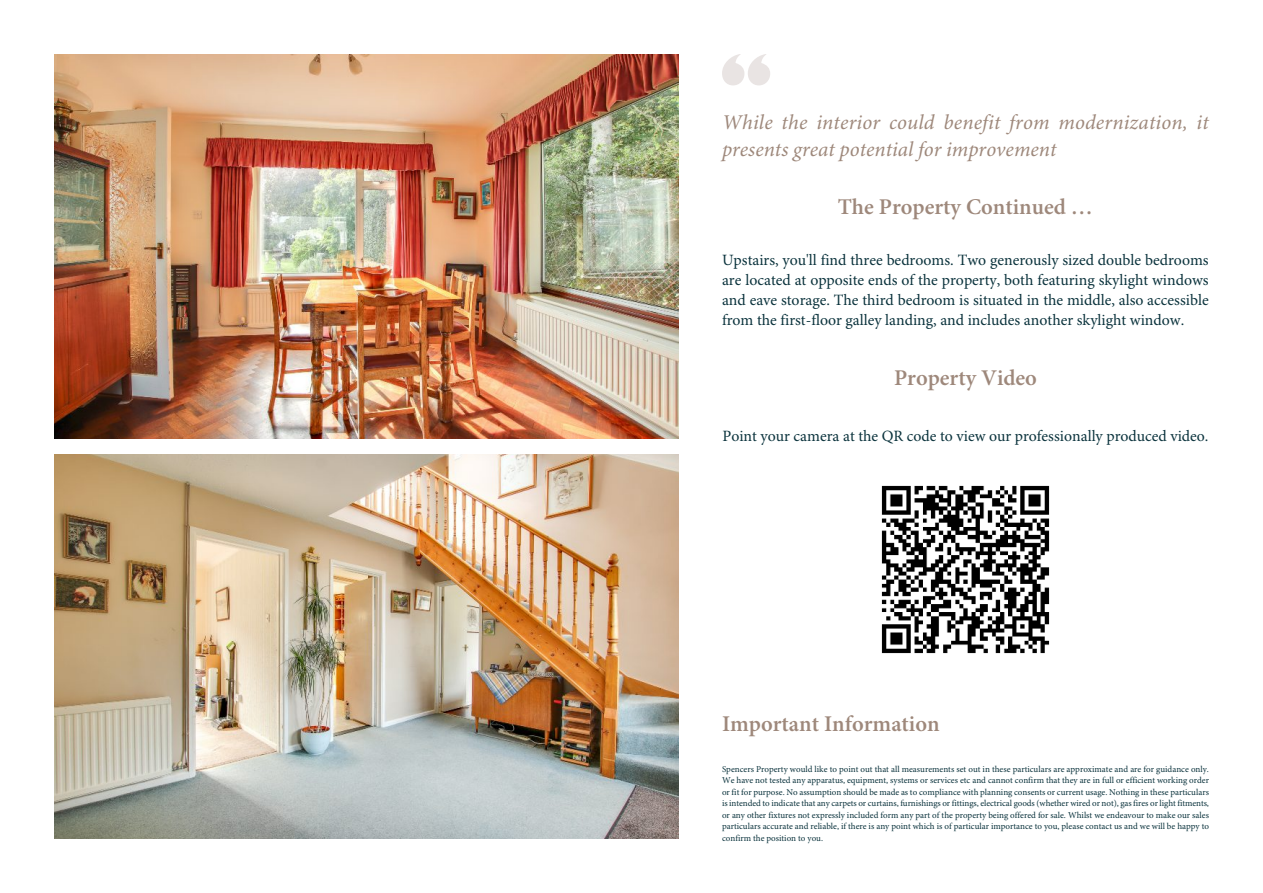
<style>
.page{position:relative;width:1263px;height:893px;background:#fff}
.page>*{position:absolute;margin:0;border:0;box-sizing:border-box;transform-origin:0 0}
.t1{font:600 22.5px "Minion Pro";color:#9e887b}
.t2{font:italic 21px/26.8px "Minion Pro";letter-spacing:.005em;color:#9e887b}
.t3{font:15.75px/20.1px "Minion Pro";color:#0b333d;text-align:justify}
.t4{font:9px/11.6px "Minion Pro";color:#0b333d;text-align:justify}
</style>
<div class="page">
<img style="left:54px;top:454px;width:624px;height:385px">
<img style="left:54px;top:54px;width:624px;height:385px">
<svg style="left:722px;top:54px;width:48px;height:31px"></svg>
<img style="left:881px;top:485px;width:169px;height:169px">
<h2 class="t2" style="left:722px;top:111px;width:488px">While the interior could benefit from modernization, it presents great potential for improvement</h2>
<h1 class="t1" style="left:838px;top:198px;width:257px">The Property Continued …</h1>
<p class="t3" style="left:722px;top:251px;width:488px">Upstairs, you'll find three bedrooms. Two generously sized double bedrooms are located at opposite ends of the property, both featuring skylight windows and eave storage. The third bedroom is situated in the middle, also accessible from the first-floor galley landing, and includes another skylight window.</p>
<h1 class="t1" style="left:894px;top:369px;width:144px">Property Video</h1>
<h3 class="t3" style="left:722px;top:427px;width:488px">Point your camera at the QR code to view our professionally produced video.</h3>
<h1 class="t1" style="left:722px;top:714px;width:219px">Important Information</h1>
<p class="t4" style="left:722px;top:764px;width:488px">Spencers Property would like to point out that all measurements set out in these particulars are approximate and are for guidance only.<br>We have not tested any apparatus, equipment, systems or services etc and cannot confirm that they are in full or efficient working order or fit for purpose. No assumption should be made as to compliance with planning consents or current usage. Nothing in these particulars is intended to indicate that any carpets or curtains, furnishings or fittings, electrical goods (whether wired or not), gas fires or light fitments, or any other fixtures not expressly included form any part of the property being offered for sale. Whilst we endeavour to make our sales particulars accurate and reliable, if there is any point which is of particular importance to you, please contact us and we will be happy to confirm the position to you.</p>
</div>
